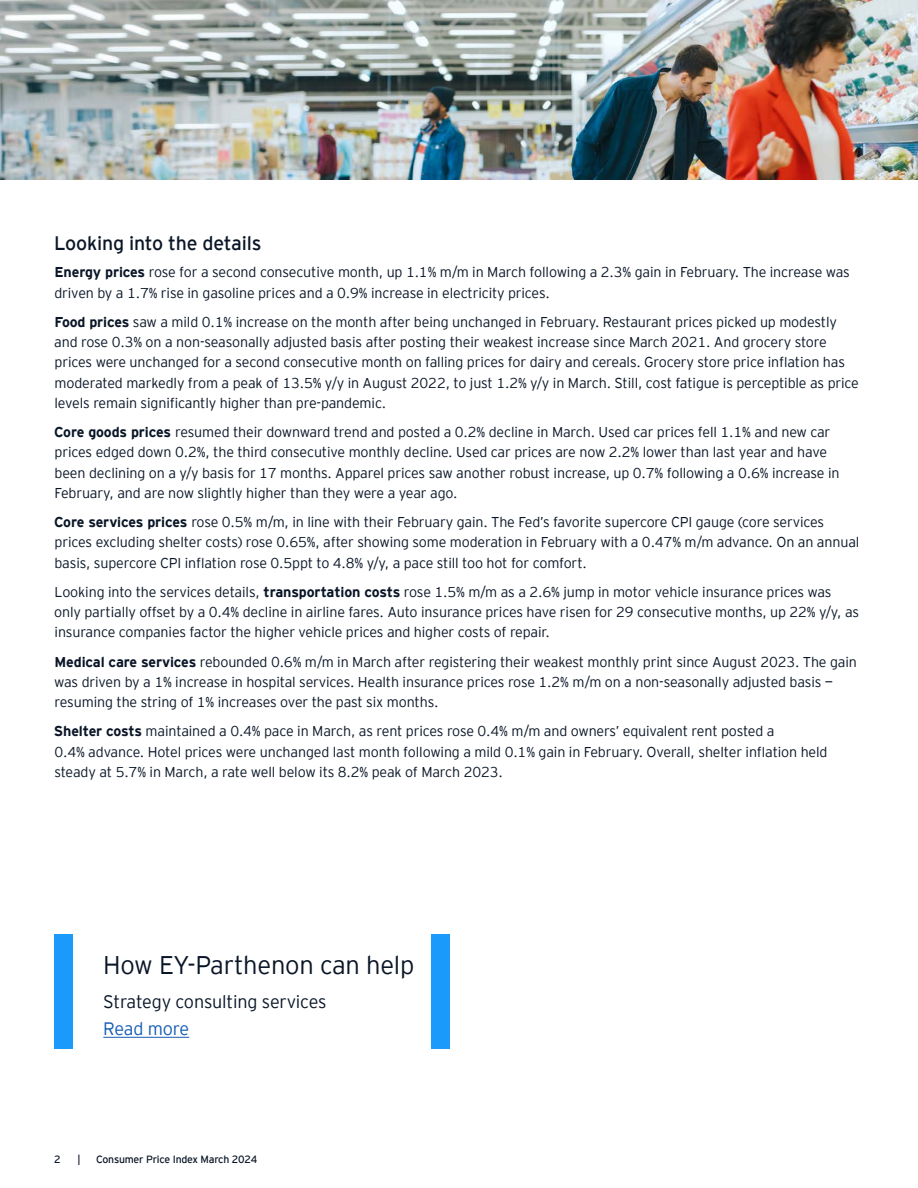
<style>
.page{position:relative;width:918px;height:1188px;background:#fff}
.page>*{position:absolute;margin:0;border:0;box-sizing:border-box;transform-origin:0 0}
.t1{font:300 25.5px "EY Interstate";letter-spacing:-.01em;color:#0a1627}
.t2{font:300 19.5px "EY Interstate";letter-spacing:-.01em;color:#0a1627}
.t3{font:300 18px "EY Interstate";letter-spacing:-.01em;color:#0a1627}
.t4{font:300 18px "EY Interstate";letter-spacing:-.015em;color:#155cb4}
.t5{font:300 14.25px/20.2px "EY Interstate";letter-spacing:-.01em;color:#0a1627}
.t6{font:10.5px "EY Interstate";letter-spacing:-.02em;color:#0a1627}
.s1{font-weight:700}
</style>
<div class="page">
<img style="left:0;top:0;width:918px;height:180px">
<div style="left:54px;top:934px;width:18px;height:114px;background:#1a9afa"></div>
<div style="left:431px;top:934px;width:19px;height:114px;background:#1a9afa"></div>
<hr style="left:103px;top:1037px;width:86px;height:1px;background:#155cb4">
<h2 class="t2" style="left:54px;top:230px;width:209px">Looking into the details</h2>
<p class="t5" style="left:54px;top:261px;width:797px"><span class="s1">Energy prices</span> rose for a second consecutive month, up 1.1% m/m in March following a 2.3% gain in February. The increase was driven by a 1.7% rise in gasoline prices and a 0.9% increase in electricity prices.</p>
<p class="t5" style="left:54px;top:311px;width:806px"><span class="s1">Food prices</span> saw a mild 0.1% increase on the month after being unchanged in February. Restaurant prices picked up modestly and rose 0.3% on a non-seasonally adjusted basis after posting their weakest increase since March 2021. And grocery store prices were unchanged for a second consecutive month on falling prices for dairy and cereals. Grocery store price inflation has moderated markedly from a peak of 13.5% y/y in August 2022, to just 1.2% y/y in March. Still, cost fatigue is perceptible as price levels remain significantly higher than pre-pandemic.</p>
<p class="t5" style="left:54px;top:421px;width:787px"><span class="s1">Core goods prices</span> resumed their downward trend and posted a 0.2% decline in March. Used car prices fell 1.1% and new car prices edged down 0.2%, the third consecutive monthly decline. Used car prices are now 2.2% lower than last year and have been declining on a y/y basis for 17 months. Apparel prices saw another robust increase, up 0.7% following a 0.6% increase in February, and are now slightly higher than they were a year ago.</p>
<p class="t5" style="left:54px;top:511px;width:807px"><span class="s1">Core services prices</span> rose 0.5% m/m, in line with their February gain. The Fed’s favorite supercore CPI gauge (core services prices excluding shelter costs) rose 0.65%, after showing some moderation in February with a 0.47% m/m advance. On an annual basis, supercore CPI inflation rose 0.5ppt to 4.8% y/y, a pace still too hot for comfort.</p>
<p class="t5" style="left:54px;top:581px;width:807px">Looking into the services details, <span class="s1">transportation costs</span> rose 1.5% m/m as a 2.6% jump in motor vehicle insurance prices was only partially offset by a 0.4% decline in airline fares. Auto insurance prices have risen for 29 consecutive months, up 22% y/y, as insurance companies factor the higher vehicle prices and higher costs of repair.</p>
<p class="t5" style="left:54px;top:651px;width:804px"><span class="s1">Medical care services</span> rebounded 0.6% m/m in March after registering their weakest monthly print since August 2023. The gain was driven by a 1% increase in hospital services. Health insurance prices rose 1.2% m/m on a non-seasonally adjusted basis — resuming the string of 1% increases over the past six months.</p>
<p class="t5" style="left:54px;top:720px;width:775px"><span class="s1">Shelter costs</span> maintained a 0.4% pace in March, as rent prices rose 0.4% m/m and owners’ equivalent rent posted a<br>0.4% advance. Hotel prices were unchanged last month following a mild 0.1% gain in February. Overall, shelter inflation held steady at 5.7% in March, a rate well below its 8.2% peak of March 2023.</p>
<h1 class="t1" style="left:103px;top:947px;width:312px">How EY-Parthenon can help</h1>
<p class="t3" style="left:103px;top:989px;width:225px">Strategy consulting services</p>
<p class="t4" style="left:103px;top:1016px;width:87px">Read more</p>
<p class="t6" style="left:54px;top:1152px;width:8px">2</p>
<p class="t6" style="left:77px;top:1152px;width:5px">|</p>
<p class="t6" style="left:96px;top:1152px;width:163px">Consumer Price Index March 2024</p>
</div>
